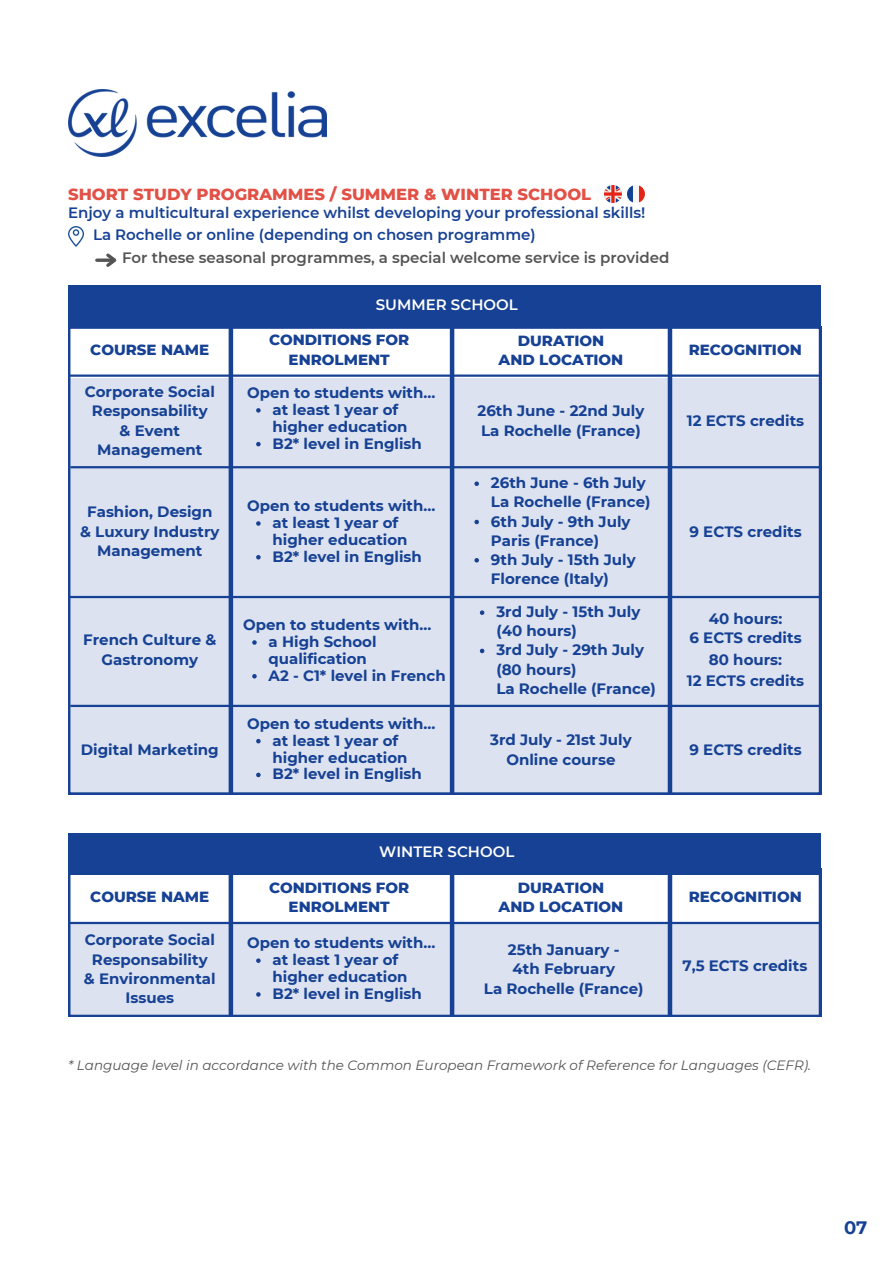
<style>
.page{position:relative;width:894px;height:1264px;background:#fff}
.page>*{position:absolute;margin:0;border:0;box-sizing:border-box;transform-origin:0 0}
.t1{font:700 18px "Montserrat";color:#164194}
.t2{font:800 16.35px "Montserrat";color:#e25046}
.t3{font:700 15px/16.8px "Montserrat";color:#164194;text-align:center}
.t4{font:800 15px/19.2px "Montserrat";color:#164194;text-align:center}
.t5{font:600 15px/21.3px "Montserrat";color:#164194}
.t6{font:600 15px "Montserrat";color:#545454}
.t7{font:600 15px "Montserrat";color:#fff}
.t8{font:italic 13.5px "Montserrat";color:#545454}
</style>
<div class="page">
<svg style="left:68px;top:327px;width:752px;height:467px;background:#dce2ef"></svg>
<svg style="left:68px;top:874px;width:752px;height:142px"></svg>
<hr style="left:70px;top:466px;width:750px;height:2px;background:#164194">
<hr style="left:68px;top:374px;width:752px;height:3px;background:#164194">
<hr style="left:68px;top:921px;width:752px;height:3px;background:#164194">
<hr style="left:70px;top:704px;width:750px;height:3px;background:#164194">
<hr style="left:68px;top:596px;width:752px;height:2px;background:#164194">
<div style="left:228px;top:326px;width:5px;height:467px;background:#164194"></div>
<div style="left:228px;top:868px;width:5px;height:148px;background:#164194"></div>
<div style="left:667px;top:326px;width:5px;height:467px;background:#164194"></div>
<div style="left:667px;top:868px;width:5px;height:148px;background:#164194"></div>
<div style="left:449px;top:326px;width:5px;height:467px;background:#164194"></div>
<div style="left:449px;top:868px;width:5px;height:148px;background:#164194"></div>
<img style="left:68px;top:226px;width:16px;height:20px">
<div style="left:68px;top:285px;width:752px;height:42px;background:#164194"></div>
<div style="left:68px;top:832px;width:752px;height:42px;background:#164194"></div>
<svg style="left:97px;top:258px;width:6px;height:4px"></svg>
<svg style="left:103px;top:253px;width:14px;height:14px"></svg>
<img style="left:627px;top:185px;width:17px;height:17px">
<img style="left:68px;top:89px;width:258px;height:68px">
<svg style="left:474px;top:481px;width:5px;height:5px"></svg>
<svg style="left:474px;top:520px;width:5px;height:4px"></svg>
<svg style="left:474px;top:558px;width:5px;height:4px"></svg>
<svg style="left:479px;top:610px;width:5px;height:5px"></svg>
<svg style="left:479px;top:648px;width:5px;height:5px"></svg>
<svg style="left:256px;top:408px;width:4px;height:4px"></svg>
<svg style="left:256px;top:442px;width:4px;height:4px"></svg>
<svg style="left:256px;top:521px;width:4px;height:4px"></svg>
<svg style="left:256px;top:555px;width:4px;height:4px"></svg>
<svg style="left:252px;top:640px;width:4px;height:4px"></svg>
<svg style="left:252px;top:674px;width:4px;height:4px"></svg>
<svg style="left:256px;top:739px;width:4px;height:4px"></svg>
<svg style="left:256px;top:772px;width:4px;height:5px"></svg>
<svg style="left:256px;top:958px;width:4px;height:4px"></svg>
<svg style="left:256px;top:992px;width:4px;height:4px"></svg>
<img style="left:604px;top:185px;width:17px;height:17px">
<p class="t2" style="left:68px;top:185px;width:524px">SHORT STUDY PROGRAMMES / SUMMER &amp; WINTER SCHOOL</p>
<p class="t5" style="left:93px;top:202px;width:553px;text-indent:-25px">Enjoy a multicultural experience whilst developing your professional skills!<br>La Rochelle or online (depending on chosen programme)</p>
<p class="t6" style="left:122px;top:249px;width:548px">For these seasonal programmes, a special welcome service is provided</p>
<p class="t7" style="left:376px;top:295px;width:143px">SUMMER SCHOOL</p>
<p class="t4" style="left:90px;top:340px;width:121px">COURSE NAME</p>
<p class="t4" style="left:269px;top:330px;width:142px">CONDITIONS FOR<br>ENROLMENT</p>
<p class="t4" style="left:498px;top:331px;width:126px">DURATION<br>AND LOCATION</p>
<p class="t4" style="left:688px;top:340px;width:115px">RECOGNITION</p>
<p class="t3" style="left:85px;top:382px;width:131px;line-height:19.5px">Corporate Social<br>Responsability &amp; Event<br>Management</p>
<p class="t3" style="left:272px;top:384px;width:164px;text-align:left;text-indent:-25px">Open to students with… at least 1 year of higher education<br>B2* level in English</p>
<p class="t3" style="left:477px;top:401px;width:168px;line-height:19.5px;text-align:left">26th June - 22nd July<br>La Rochelle (France)</p>
<p class="t3" style="left:686px;top:412px;width:119px">12 ECTS credits</p>
<p class="t3" style="left:80px;top:502px;width:141px;line-height:19.5px">Fashion, Design &amp; Luxury Industry<br>Management</p>
<p class="t3" style="left:83px;top:630px;width:135px;line-height:19.5px">French Culture &amp;<br>Gastronomy</p>
<p class="t3" style="left:81px;top:741px;width:139px">Digital Marketing</p>
<p class="t3" style="left:272px;top:497px;width:164px;text-align:left;text-indent:-25px">Open to students with… at least 1 year of higher education<br>B2* level in English</p>
<p class="t3" style="left:268px;top:616px;width:178px;text-align:left;text-indent:-25px">Open to students with…<br>a High School qualification<br>A2 - C1* level in French</p>
<p class="t3" style="left:272px;top:715px;width:164px;text-align:left;text-indent:-25px">Open to students with… at least 1 year of higher education<br>B2* level in English</p>
<p class="t3" style="left:491px;top:473px;width:161px;line-height:19.2px;text-align:left">26th June - 6th July<br>La Rochelle (France)<br>6th July - 9th July<br>Paris (France)<br>9th July - 15th July<br>Florence (Italy)</p>
<p class="t3" style="left:496px;top:602px;width:161px;line-height:19.2px;text-align:left">3rd July - 15th July (40 hours)<br>3rd July - 29th July (80 hours)<br>La Rochelle (France)</p>
<p class="t3" style="left:490px;top:730px;width:143px;line-height:19.5px">3rd July - 21st July<br>Online course</p>
<p class="t3" style="left:689px;top:523px;width:114px">9 ECTS credits</p>
<p class="t3" style="left:689px;top:608px;width:114px;line-height:19.2px">40 hours:<br>6 ECTS credits</p>
<p class="t3" style="left:686px;top:649px;width:119px;line-height:20.2px">80 hours:<br>12 ECTS credits</p>
<p class="t3" style="left:689px;top:741px;width:114px">9 ECTS credits</p>
<p class="t7" style="left:379px;top:842px;width:137px">WINTER SCHOOL</p>
<p class="t4" style="left:90px;top:887px;width:121px">COURSE NAME</p>
<p class="t4" style="left:269px;top:877px;width:142px">CONDITIONS FOR<br>ENROLMENT</p>
<p class="t4" style="left:498px;top:877px;width:126px">DURATION<br>AND LOCATION</p>
<p class="t4" style="left:688px;top:887px;width:115px">RECOGNITION</p>
<p class="t3" style="left:84px;top:930px;width:133px;line-height:19.5px">Corporate Social<br>Responsability<br>&amp; Environmental<br>Issues</p>
<p class="t3" style="left:272px;top:934px;width:164px;text-align:left;text-indent:-25px">Open to students with… at least 1 year of higher education<br>B2* level in English</p>
<p class="t3" style="left:484px;top:939px;width:161px;line-height:19.5px">25th January -<br>4th February<br>La Rochelle (France)</p>
<p class="t3" style="left:682px;top:957px;width:126px">7,5 ECTS credits</p>
<p class="t8" style="left:68px;top:1057px;width:744px">* Language level in accordance with the Common European Framework of Reference for Languages (CEFR).</p>
<p class="t1" style="left:843px;top:1216px;width:25px">07</p>
</div>
